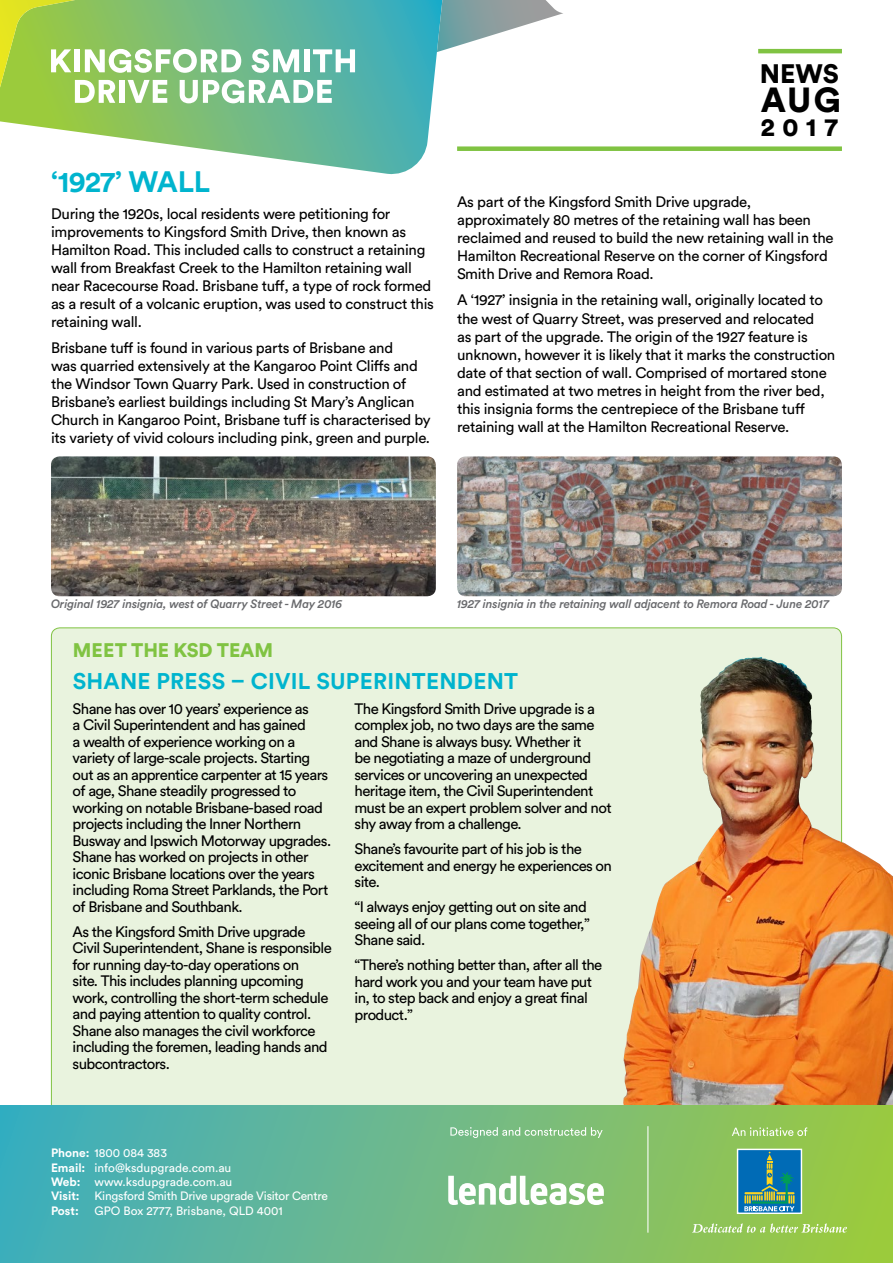
<style>
.page{position:relative;width:893px;height:1263px;background:#fff}
.page>*{position:absolute;margin:0;border:0;box-sizing:border-box;transform-origin:0 0}
.t1{font:900 34.5px "Circular Std";color:#000}
.t2{font:700 29.25px "Circular Std";letter-spacing:-.02em;color:#00b4ce}
.t3{font:900 26.4px "Circular Std";color:#000}
.t4{font:900 25.5px "Circular Std";color:#000}
.t5{font:700 22.5px "Circular Std";letter-spacing:.01em;color:#00b4ce}
.t6{font:900 19.5px "Circular Std";letter-spacing:-.01em;color:#80c342}
.t7{font:15px/16.5px "Circular Std";letter-spacing:-.04em;color:#000}
.t8{font:15px/18px "Circular Std";letter-spacing:-.02em;color:#000}
.t9{font:12px/14.4px "Circular Std";letter-spacing:-.005em;color:#fff}
.t10{font:italic 500 12px "Circular Std";letter-spacing:-.015em;color:#696a6d}
.s1{font-weight:700}
</style>
<div class="page">
<div style="left:51px;top:628px;width:791px;height:491px;background:#e9f3de;border-radius:9px"></div>
<img style="left:623px;top:657px;width:270px;height:449px">
<img style="left:457px;top:456px;width:385px;height:140px">
<img style="left:51px;top:456px;width:385px;height:140px">
<div style="left:457px;top:146px;width:385px;height:5px;background:#80c342"></div>
<hr style="left:758px;top:49px;width:84px;height:4px;background:#80c342">
<svg style="left:0;top:0;width:437px;height:175px"></svg>
<svg style="left:437px;top:0;width:126px;height:52px"></svg>
<svg style="left:0;top:0;width:355px;height:103px"></svg>
<svg style="left:0;top:1106px;width:419px;height:157px;background:#56b3a3"></svg>
<svg style="left:419px;top:1106px;width:447px;height:157px;background:#85c066"></svg>
<div style="left:866px;top:1106px;width:27px;height:157px;background:#9acb3e"></div>
<svg style="left:448px;top:1176px;width:156px;height:29px"></svg>
<svg style="left:450px;top:1127px;width:153px;height:11px;background:#96ca99"></svg>
<svg style="left:732px;top:1127px;width:75px;height:9px"></svg>
<hr style="left:647px;top:1126px;width:1px;height:107px;background:#fff">
<svg style="left:692px;top:1223px;width:155px;height:10px;background:#aed47c"></svg>
<div style="left:737px;top:1149px;width:64px;height:64px;background:#006bb6"></div>
<svg style="left:744px;top:1152px;width:50px;height:59px"></svg>
<div style="left:737px;top:1149px;width:65px;height:65px;border:1px solid #fff"></div>
<h2 class="t2" style="left:51px;top:163px;width:161px">‘1927’ WALL</h2>
<p class="t8" style="left:51px;top:204px;width:384px">During the 1920s, local residents were petitioning for improvements to Kingsford Smith Drive, then known as Hamilton Road. This included calls to construct a retaining wall from Breakfast Creek to the Hamilton retaining wall near Racecourse Road. Brisbane tuff, a type of rock formed as a result of a volcanic eruption, was used to construct this retaining wall.</p>
<p class="t8" style="left:51px;top:339px;width:381px">Brisbane tuff is found in various parts of Brisbane and<br>was quarried extensively at the Kangaroo Point Cliffs and the Windsor Town Quarry Park. Used in construction of Brisbane’s earliest buildings including St Mary’s Anglican Church in Kangaroo Point, Brisbane tuff is characterised by its variety of vivid colours including pink, green and purple.</p>
<h3 class="t3" style="left:760px;top:56px;width:81px">NEWS</h3>
<h1 class="t1" style="left:761px;top:77px;width:82px">AUG</h1>
<h3 class="t4" style="left:761px;top:110px;width:78px">2017</h3>
<p class="t8" style="left:457px;top:193px;width:378px">As part of the Kingsford Smith Drive upgrade, approximately 80 metres of the retaining wall has been reclaimed and reused to build the new retaining wall in the Hamilton Recreational Reserve on the corner of Kingsford Smith Drive and Remora Road.</p>
<p class="t8" style="left:457px;top:291px;width:380px">A ‘1927’ insignia in the retaining wall, originally located to the west of Quarry Street, was preserved and relocated<br>as part of the upgrade. The origin of the 1927 feature is unknown, however it is likely that it marks the construction date of that section of wall. Comprised of mortared stone and estimated at two metres in height from the river bed, this insignia forms the centrepiece of the Brisbane tuff retaining wall at the Hamilton Recreational Reserve.</p>
<p class="t10" style="left:51px;top:597px;width:293px">Original 1927 insignia, west of Quarry Street - May 2016</p>
<p class="t10" style="left:457px;top:597px;width:373px">1927 insignia in the retaining wall adjacent to Remora Road - June 2017</p>
<h3 class="t6" style="left:73px;top:637px;width:202px">MEET THE KSD TEAM</h3>
<h3 class="t5" style="left:73px;top:666px;width:447px">SHANE PRESS – CIVIL SUPERINTENDENT</h3>
<p class="t7" style="left:73px;top:700px;width:260px">Shane has over 10 years’ experience as<br>a Civil Superintendent and has gained<br>a wealth of experience working on a variety of large-scale projects. Starting out as an apprentice carpenter at 15 years of age, Shane steadily progressed to working on notable Brisbane-based road projects including the Inner Northern Busway and Ipswich Motorway upgrades.<br>Shane has worked on projects in other iconic Brisbane locations over the years including Roma Street Parklands, the Port of Brisbane and Southbank.</p>
<p class="t7" style="left:73px;top:923px;width:261px">As the Kingsford Smith Drive upgrade Civil Superintendent, Shane is responsible for running day-to-day operations on<br>site. This includes planning upcoming work, controlling the short-term schedule and paying attention to quality control.<br>Shane also manages the civil workforce including the foremen, leading hands and subcontractors.</p>
<p class="t7" style="left:355px;top:700px;width:259px">The Kingsford Smith Drive upgrade is a complex job, no two days are the same and Shane is always busy. Whether it<br>be negotiating a maze of underground services or uncovering an unexpected heritage item, the Civil Superintendent must be an expert problem solver and not shy away from a challenge.</p>
<p class="t7" style="left:355px;top:840px;width:259px">Shane’s favourite part of his job is the excitement and energy he experiences on site.</p>
<p class="t7" style="left:355px;top:898px;width:237px">“I always enjoy getting out on site and seeing all of our plans come together,”<br>Shane said.</p>
<p class="t7" style="left:355px;top:956px;width:249px">“There’s nothing better than, after all the hard work you and your team have put in, to step back and enjoy a great final product.”</p>
<p class="t9" style="left:51px;top:1145px;width:278px"><span class="s1">Phone:</span> 1800 084 383<br><span class="s1">Email:</span> info@ksdupgrade.com.au<br><span class="s1">Web:</span> www.ksdupgrade.com.au<br><span class="s1">Visit:</span> Kingsford Smith Drive upgrade Visitor Centre<br><span class="s1">Post:</span></p>
<p class="t9" style="left:95px;top:1203px;width:190px">GPO Box 2777, Brisbane, QLD 4001</p>
</div>
